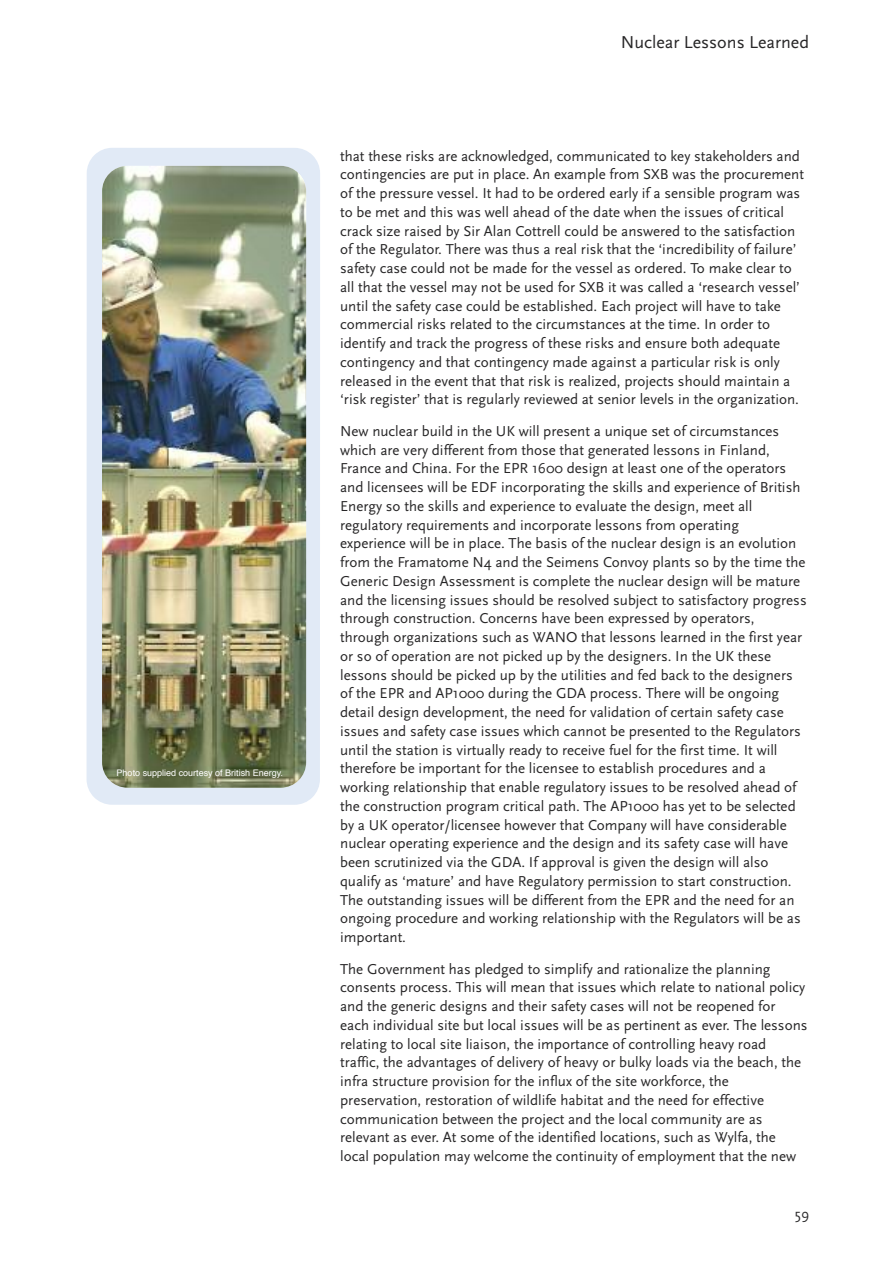
<style>
.page{position:relative;width:893px;height:1263px;background:#fff}
.page>*{position:absolute;margin:0;border:0;box-sizing:border-box;transform-origin:0 0}
.t1{font:18px "AD Scala Sans Romein";color:#272627}
.t2{font:15px/18.8px "AD Scala Sans Romein";color:#272627}
.t3{font:9px "Helvetica";color:#fff}
</style>
<div class="page">
<div style="left:87px;top:148px;width:233px;height:657px;background:#e1eaf6"></div>
<img style="left:102px;top:166px;width:204px;height:622px;border-radius:26px">
<p class="t3" style="left:117px;top:769px;width:168px">Photo supplied courtesy of British Energy.</p>
<p class="t1" style="left:621px;top:34px;width:190px">Nuclear Lessons Learned</p>
<p class="t2" style="left:340px;top:148px;width:465px">that these risks are acknowledged, communicated to key stakeholders and contingencies are put in place. An example from SXB was the procurement of the pressure vessel. It had to be ordered early if a sensible program was to be met and this was well ahead of the date when the issues of critical crack size raised by Sir Alan Cottrell could be answered to the satisfaction of the Regulator. There was thus a real risk that the ‘incredibility of failure’ safety case could not be made for the vessel as ordered. To make clear to all that the vessel may not be used for SXB it was called a ‘research vessel’ until the safety case could be established. Each project will have to take commercial risks related to the circumstances at the time. In order to identify and track the progress of these risks and ensure both adequate contingency and that contingency made against a particular risk is only released in the event that that risk is realized, projects should maintain a ‘risk register’ that is regularly reviewed at senior levels in the organization.</p>
<p class="t2" style="left:340px;top:423px;width:468px">New nuclear build in the UK will present a unique set of circumstances which are very different from those that generated lessons in Finland, France and China. For the EPR 1600 design at least one of the operators and licensees will be EDF incorporating the skills and experience of British Energy so the skills and experience to evaluate the design, meet all regulatory requirements and incorporate lessons from operating experience will be in place. The basis of the nuclear design is an evolution from the Framatome N4 and the Seimens Convoy plants so by the time the Generic Design Assessment is complete the nuclear design will be mature and the licensing issues should be resolved subject to satisfactory progress through construction. Concerns have been expressed by operators, through organizations such as WANO that lessons learned in the first year or so of operation are not picked up by the designers. In the UK these lessons should be picked up by the utilities and fed back to the designers of the EPR and AP1000 during the GDA process. There will be ongoing detail design development, the need for validation of certain safety case issues and safety case issues which cannot be presented to the Regulators until the station is virtually ready to receive fuel for the first time. It will therefore be important for the licensee to establish procedures and a working relationship that enable regulatory issues to be resolved ahead of the construction program critical path. The AP1000 has yet to be selected by a UK operator/licensee however that Company will have considerable nuclear operating experience and the design and its safety case will have been scrutinized via the GDA. If approval is given the design will also qualify as ‘mature’ and have Regulatory permission to start construction.<br>The outstanding issues will be different from the EPR and the need for an ongoing procedure and working relationship with the Regulators will be as important.</p>
<p class="t2" style="left:340px;top:961px;width:469px">The Government has pledged to simplify and rationalize the planning consents process. This will mean that issues which relate to national policy and the generic designs and their safety cases will not be reopened for each individual site but local issues will be as pertinent as ever. The lessons relating to local site liaison, the importance of controlling heavy road traffic, the advantages of delivery of heavy or bulky loads via the beach, the infra structure provision for the influx of the site workforce, the preservation, restoration of wildlife habitat and the need for effective communication between the project and the local community are as relevant as ever. At some of the identified locations, such as Wylfa, the local population may welcome the continuity of employment that the new</p>
<p class="t2" style="left:795px;top:1206px;width:16px">59</p>
</div>
